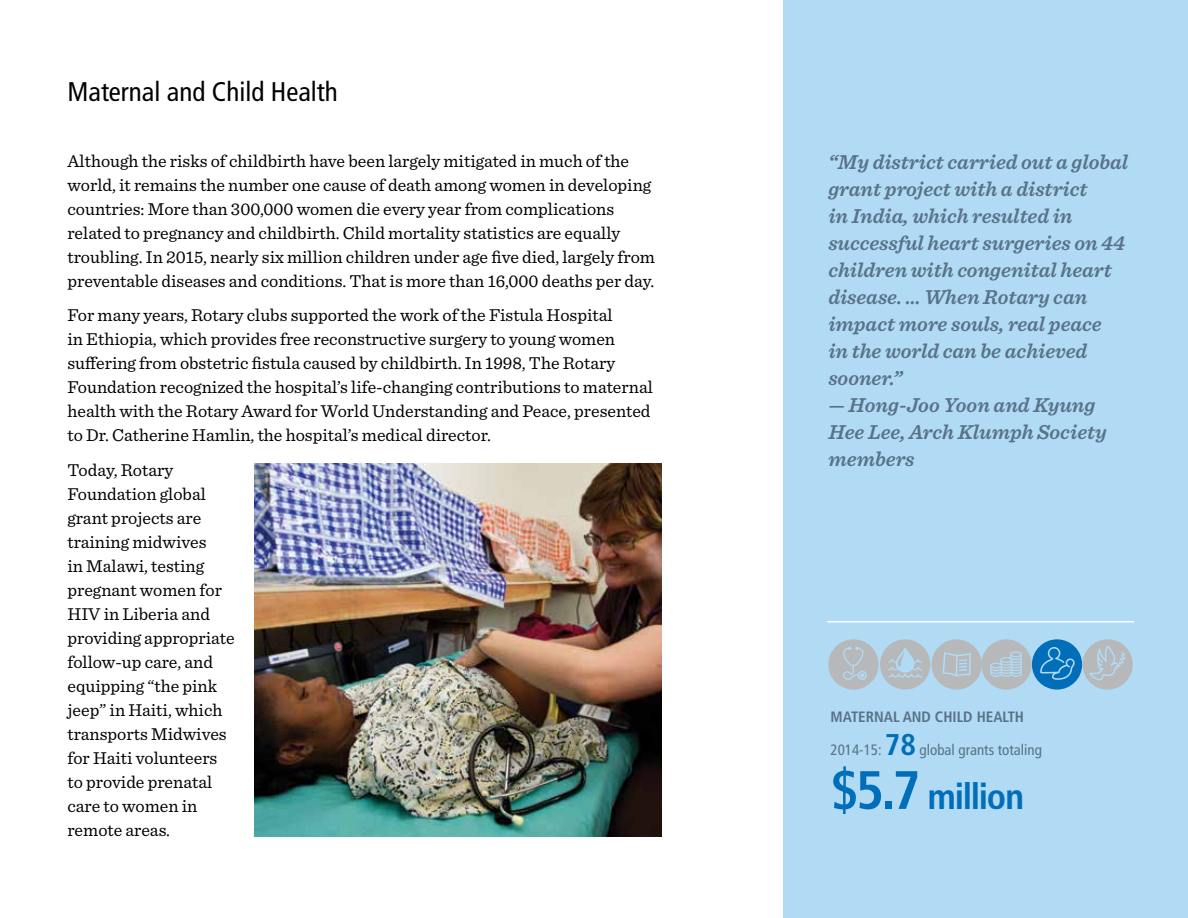
<style>
.page{position:relative;width:1188px;height:918px;background:#fff}
.page>*{position:absolute;margin:0;border:0;box-sizing:border-box;transform-origin:0 0}
.t1{font:700 condensed 36px "Frutiger LT Std";letter-spacing:-.035em;color:#006eb9}
.t2{font:condensed 27px "Frutiger LT Std";color:#000}
.t3{font:italic 600 21px/27px "Sentinel";color:#587288}
.t4{font:18px/24px "Sentinel";color:#000}
.t5{font:condensed 15px "Frutiger LT Std";color:#587288}
.t6{font:700 condensed 15px "Frutiger LT Std";color:#587288}
.s1{font-weight:700;font-size:30px;color:#006eb9}
.s2{font-size:54px}
</style>
<div class="page">
<div style="left:783px;top:0;width:405px;height:918px;background:#b1daf4"></div>
<img style="left:255px;top:463px;width:407px;height:374px">
<svg style="left:828px;top:639px;width:305px;height:51px"></svg>
<hr style="left:827px;top:621px;width:307px;height:1px;background:#fff">
<h2 class="t2" style="left:68px;top:76px;width:272px">Maternal and Child Health</h2>
<p class="t4" style="left:68px;top:148px;width:589px">Although the risks of childbirth have been largely mitigated in much of the world, it remains the number one cause of death among women in developing countries: More than 300,000 women die every year from complications related to pregnancy and childbirth. Child mortality statistics are equally troubling. In 2015, nearly six million children under age five died, largely from preventable diseases and conditions. That is more than 16,000 deaths per day.</p>
<p class="t4" style="left:68px;top:302px;width:587px">For many years, Rotary clubs supported the work of the Fistula Hospital<br>in Ethiopia, which provides free reconstructive surgery to young women suffering from obstetric fistula caused by childbirth. In 1998, The Rotary Foundation recognized the hospital’s life-changing contributions to maternal health with the Rotary Award for World Understanding and Peace, presented to Dr. Catherine Hamlin, the hospital’s medical director.</p>
<p class="t4" style="left:68px;top:457px;width:169px">Today, Rotary<br>Foundation global grant projects are training midwives<br>in Malawi, testing pregnant women for<br>HIV in Liberia and providing appropriate follow-up care, and equipping “the pink jeep” in Haiti, which transports Midwives for Haiti volunteers to provide prenatal care to women in remote areas.</p>
<p class="t3" style="left:828px;top:147px;width:301px">“My district carried out a global grant project with a district<br>in India, which resulted in successful heart surgeries on 44 children with congenital heart disease. … When Rotary can impact more souls, real peace<br>in the world can be achieved sooner.”</p>
<p class="t3" style="left:828px;top:391px;width:280px">— Hong-Joo Yoon and Kyung<br>Hee Lee, Arch Klumph Society members</p>
<p class="t6" style="left:831px;top:708px;width:195px">MATERNAL AND CHILD HEALTH</p>
<p class="t5" style="left:831px;top:741px;width:213px">2014-15: <span class="s1">78</span> global grants totaling</p>
<h1 class="t1" style="left:831px;top:775px;width:195px"><span class="s2">$5.7</span> million</h1>
</div>
